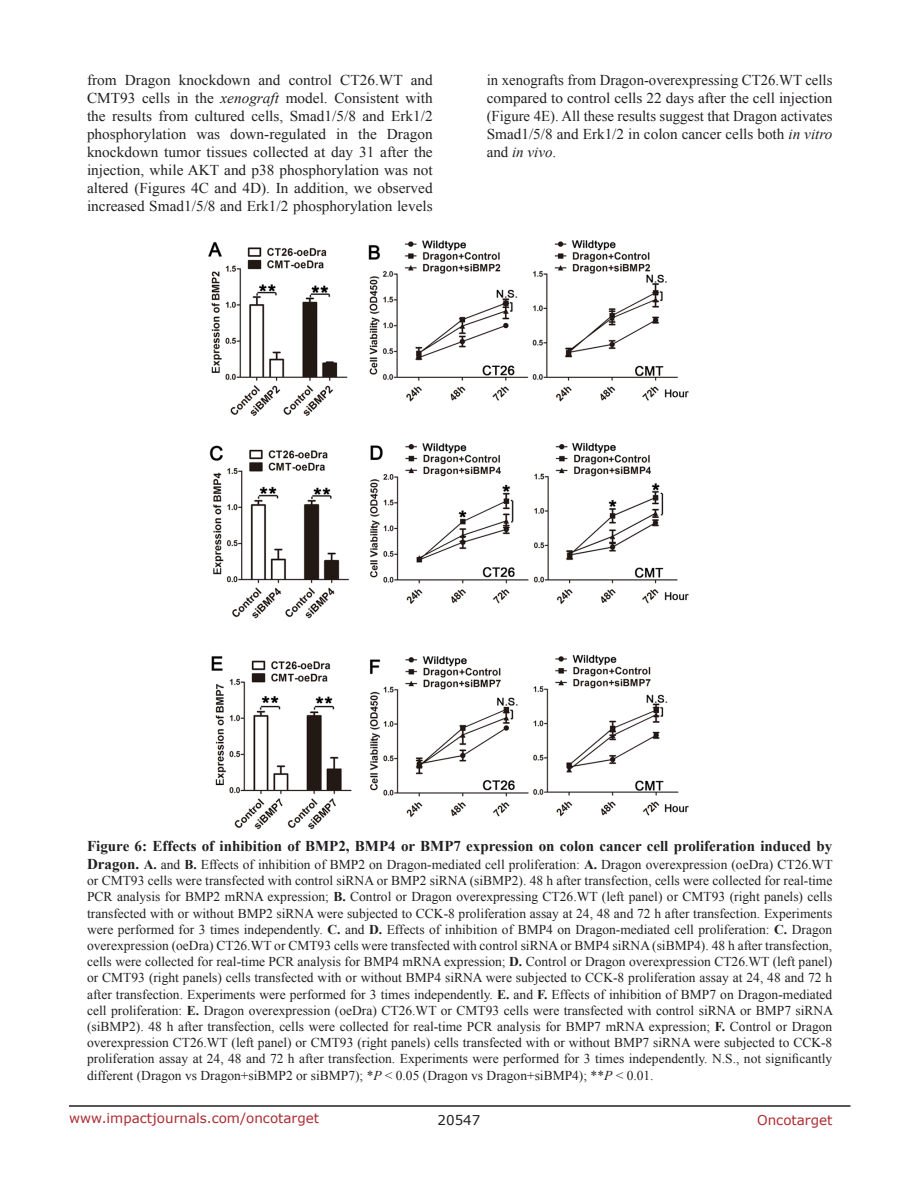
<style>
.page{position:relative;width:918px;height:1188px;background:#fff}
.page>*{position:absolute;margin:0;border:0;box-sizing:border-box;transform-origin:0 0}
.BodyText{font:15px/18px "Times New Roman";color:#221f22;text-align:justify}
.FigureText{font:700 15px "Times New Roman";color:#221f22}
.FigureText-2{font:13.5px/16.2px "Times New Roman";color:#221f22;text-align:justify}
.t1{font:13.5px "Verdana";color:#ac2b31}
.t2{font:13.5px "Verdana";color:#221f22}
.s1{font-style:italic}
.s2{font-weight:700;font-size:15px}
.s3{font-weight:700}
</style>
<div class="page">
<hr style="left:69px;top:1105px;width:781px;height:2px;background:#231f20">
<img style="left:208px;top:240px;width:481px;height:590px">
<p class="BodyText" style="left:87px;top:71px;width:347px">from Dragon knockdown and control CT26.WT and CMT93 cells in the <span class="s1">xenograft</span> model. Consistent with the results from cultured cells, Smad1/5/8 and Erk1/2 phosphorylation was down-regulated in the Dragon knockdown tumor tissues collected at day 31 after the injection, while AKT and p38 phosphorylation was not altered (Figures 4C and 4D). In addition, we observed increased Smad1/5/8 and Erk1/2 phosphorylation levels</p>
<p class="BodyText" style="left:487px;top:71px;width:347px">in xenografts from Dragon-overexpressing CT26.WT cells compared to control cells 22 days after the cell injection (Figure 4E). All these results suggest that Dragon activates Smad1/5/8 and Erk1/2 in colon cancer cells both <span class="s1">in vitro </span>and <span class="s1">in vivo</span>.</p>
<p class="FigureText" style="left:87px;top:836px;width:747px">Figure 6: Effects of inhibition of BMP2, BMP4 or BMP7 expression on colon cancer cell proliferation induced by</p>
<p class="FigureText-2" style="left:87px;top:856px;width:747px"><span class="s2">Dragon.</span> <span class="s3">A.</span> and <span class="s3">B.</span> Effects of inhibition of BMP2 on Dragon-mediated cell proliferation: <span class="s3">A.</span> Dragon overexpression (oeDra) CT26.WT or CMT93 cells were transfected with control siRNA or BMP2 siRNA (siBMP2). 48 h after transfection, cells were collected for real-time PCR analysis for BMP2 mRNA expression; <span class="s3">B.</span> Control or Dragon overexpressing CT26.WT (left panel) or CMT93 (right panels) cells transfected with or without BMP2 siRNA were subjected to CCK-8 proliferation assay at 24, 48 and 72 h after transfection. Experiments were performed for 3 times independently. <span class="s3">C.</span> and <span class="s3">D.</span> Effects of inhibition of BMP4 on Dragon-mediated cell proliferation: <span class="s3">C.</span> Dragon overexpression (oeDra) CT26.WT or CMT93 cells were transfected with control siRNA or BMP4 siRNA (siBMP4). 48 h after transfection, cells were collected for real-time PCR analysis for BMP4 mRNA expression; <span class="s3">D.</span> Control or Dragon overexpression CT26.WT (left panel) or CMT93 (right panels) cells transfected with or without BMP4 siRNA were subjected to CCK-8 proliferation assay at 24, 48 and 72 h after transfection. Experiments were performed for 3 times independently. <span class="s3">E.</span> and <span class="s3">F.</span> Effects of inhibition of BMP7 on Dragon-mediated cell proliferation: <span class="s3">E.</span> Dragon overexpression (oeDra) CT26.WT or CMT93 cells were transfected with control siRNA or BMP7 siRNA (siBMP2). 48 h after transfection, cells were collected for real-time PCR analysis for BMP7 mRNA expression; <span class="s3">F.</span> Control or Dragon overexpression CT26.WT (left panel) or CMT93 (right panels) cells transfected with or without BMP7 siRNA were subjected to CCK-8 proliferation assay at 24, 48 and 72 h after transfection. Experiments were performed for 3 times independently. N.S., not significantly different (Dragon vs Dragon+siBMP2 or siBMP7); *<span class="s1">P</span> &lt; 0.05 (Dragon vs Dragon+siBMP4); **<span class="s1">P</span> &lt; 0.01.</p>
<p class="t1" style="left:69px;top:1109px;width:252px">www.impactjournals.com/oncotarget</p>
<p class="t2" style="left:438px;top:1111px;width:44px">20547</p>
<p class="t1" style="left:757px;top:1111px;width:77px">Oncotarget</p>
</div>
